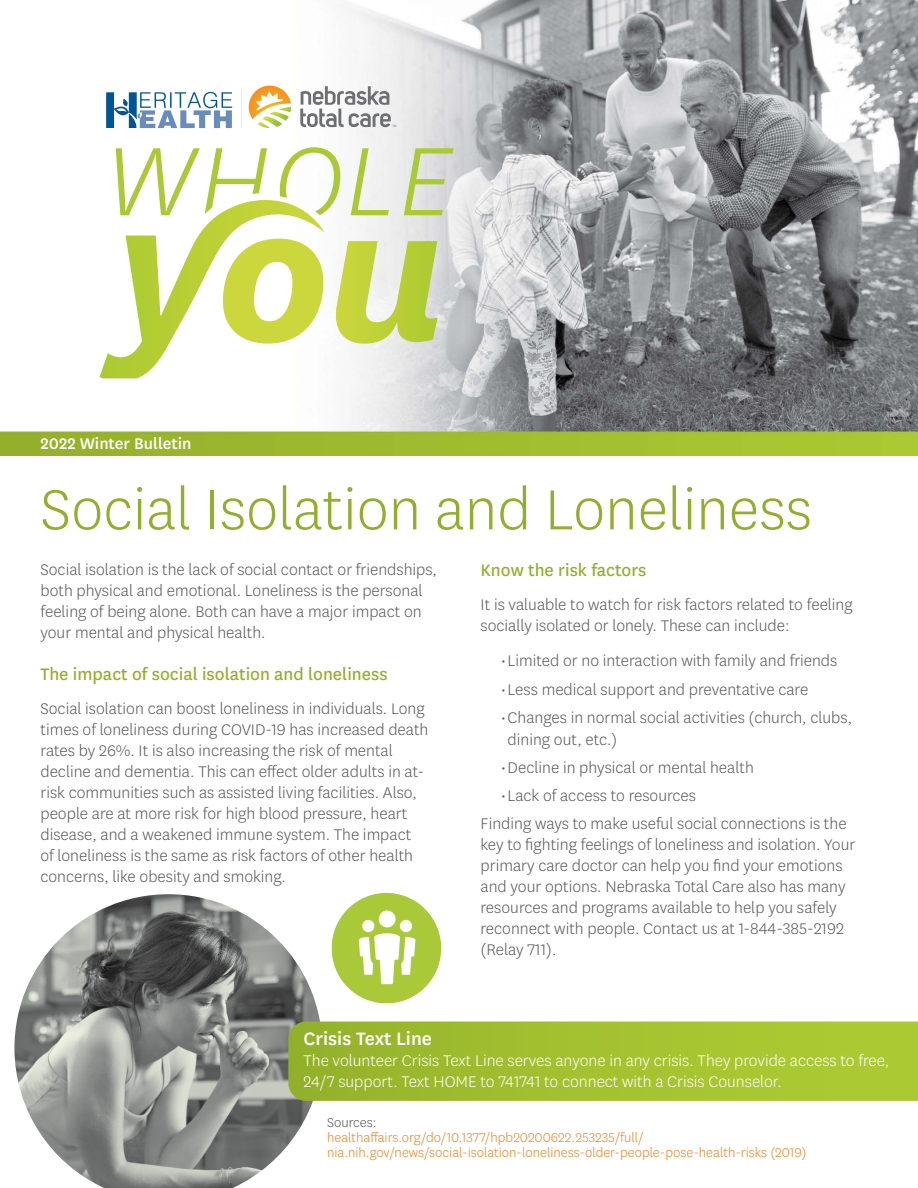
<style>
.page{position:relative;width:918px;height:1188px;background:#fff}
.page>*{position:absolute;margin:0;border:0;box-sizing:border-box;transform-origin:0 0}
.Article_Header{font:300 66px "Centene Sans";color:#92af2b}
.t1{font:500 21px "Centene Sans";color:#fff}
.t2{font:19.5px "Centene Sans";color:#92af2b}
.t3{font:300 18px/21px "Centene Sans";color:#58595b}
.t4{font:300 18px/21px "Centene Sans";color:#fff}
.Article_Header-2{font:500 18px "Centene Sans";color:#fff}
.t5{font:300 15px/15px "Centene Sans";color:#f58220}
.s1{color:#58595b}
</style>
<div class="page">
<img style="left:0;top:0;width:918px;height:456px">
<svg style="left:100px;top:147px;width:354px;height:231px"></svg>
<svg style="left:106px;top:92px;width:126px;height:36px"></svg>
<hr style="left:241px;top:88px;width:1px;height:40px;background:#d1d3d4">
<svg style="left:243px;top:86px;width:48px;height:42px"></svg>
<svg style="left:300px;top:86px;width:96px;height:42px"></svg>
<img style="left:14px;top:894px;width:308px;height:294px">
<img style="left:331px;top:892px;width:111px;height:112px">
<svg style="left:288px;top:1022px;width:630px;height:79px;background:#a2bf30"></svg>
<p class="Article_Header-2" style="left:40px;top:431px;width:153px">2022 Winter Bulletin</p>
<p class="Article_Header" style="left:40px;top:468px;width:773px">Social Isolation and Loneliness</p>
<p class="t3" style="left:40px;top:558px;width:398px">Social isolation is the lack of social contact or friendships, both physical and emotional. Loneliness is the personal feeling of being alone. Both can have a major impact on your mental and physical health.</p>
<p class="t2" style="left:40px;top:661px;width:349px">The impact of social isolation and loneliness</p>
<p class="t3" style="left:40px;top:698px;width:389px">Social isolation can boost loneliness in individuals. Long times of loneliness during COVID-19 has increased death rates by 26%. It is also increasing the risk of mental decline and dementia. This can effect older adults in at&shy;risk communities such as assisted living facilities. Also, people are at more risk for high blood pressure, heart disease, and a weakened immune system. The impact of loneliness is the same as risk factors of other health concerns, like obesity and smoking.</p>
<p class="t2" style="left:481px;top:557px;width:167px">Know the risk factors</p>
<p class="t3" style="left:481px;top:594px;width:374px">It is valuable to watch for risk factors related to feeling socially isolated or lonely. These can include:</p>
<p class="t3" style="left:501px;top:650px;width:338px">•Limited or no interaction with family and friends</p>
<p class="t3" style="left:501px;top:678px;width:309px">•Less medical support and preventative care</p>
<p class="t3" style="left:508px;top:706px;width:346px;line-height:21.6px;text-indent:-7px">•Changes in normal social activities (church, clubs, dining out, etc.)</p>
<p class="t3" style="left:501px;top:756px;width:255px">•Decline in physical or mental health</p>
<p class="t3" style="left:501px;top:785px;width:197px">•Lack of access to resources</p>
<p class="t3" style="left:481px;top:813px;width:376px">Finding ways to make useful social connections is the key to fighting feelings of loneliness and isolation. Your primary care doctor can help you find your emotions and your options. Nebraska Total Care also has many resources and programs available to help you safely reconnect with people. Contact us at 1-844-385-2192 (Relay 711).</p>
<p class="t1" style="left:303px;top:1025px;width:130px">Crisis Text Line</p>
<p class="t4" style="left:303px;top:1050px;width:587px">The volunteer Crisis Text Line serves anyone in any crisis. They provide access to free,<br>24/7 support. Text HOME to 741741 to connect with a Crisis Counselor.</p>
<p class="t5" style="left:327px;top:1115px;width:481px"><span class="s1">Sources:<br></span>healthaffairs.org/do/10.1377/hpb20200622.253235/full/ nia.nih.gov/news/social-isolation-loneliness-older-people-pose-health-risks (2019)</p>
</div>
